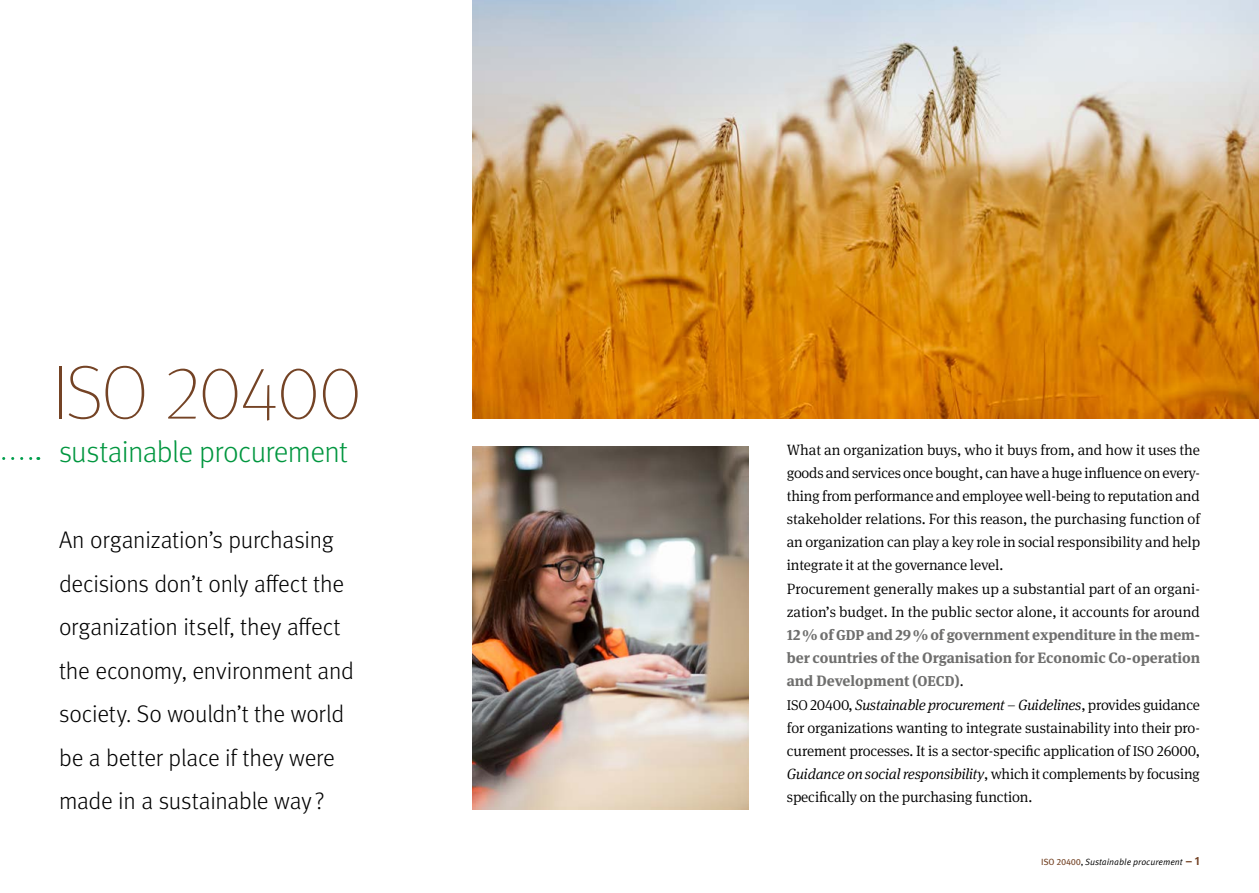
<style>
.page{position:relative;width:1259px;height:893px;background:#fff}
.page>*{position:absolute;margin:0;border:0;box-sizing:border-box;transform-origin:0 0}
.t1{font:100 76.05px "Meta Pro";letter-spacing:-.025em;color:#744325}
.t2{font:300 30px "Meta Pro";letter-spacing:-.02em;color:#00963f}
.chapeau{font:300 24px/43.5px "Meta Pro";letter-spacing:-.01em;color:#000}
.t3{font:300 15px/23.1px "Meta Serif Pro";letter-spacing:-.01em;color:#000;text-align:justify}
.folio{font:9px "Meta Pro Norm Ita";color:#000}
.s1{font-weight:700;color:#6f6f6e}
.s2{font-weight:700;font-size:14.25px;color:#6f6f6e}
.s3{font-size:14.25px}
.s4{font-style:italic}
.s5{font-family:"Meta Pro";color:#744325}
.s6{font-family:"Meta Pro"}
.s7{font-family:"Meta Pro";font-weight:700;font-size:12px;color:#744325}
</style>
<div class="page">
<img style="left:472px;top:0;width:787px;height:419px">
<img style="left:472px;top:446px;width:276px;height:363px">
<svg style="left:2px;top:457px;width:37px;height:3px"></svg>
<p class="t1" style="left:53px;top:340px;width:311px">ISO 20400</p>
<p class="t2" style="left:59px;top:430px;width:290px">sustainable procurement</p>
<p class="chapeau" style="left:59px;top:517px;width:296px">An organization’s purchasing decisions don’t only affect the organization itself, they affect the economy, environment and society. So wouldn’t the world be a better place if they were made in a sustainable way?</p>
<p class="t3" style="left:787px;top:437px;width:415px">What an organization buys, who it buys from, and how it uses the goods and services once bought, can have a huge influence on every&shy;thing from performance and employee well-being to reputation and stakeholder relations. For this reason, the purchasing function of an organization can play a key role in social responsibility and help integrate it at the governance level.</p>
<p class="t3" style="left:787px;top:576px;width:415px">Procurement generally makes up a substantial part of an organi&shy;zation’s budget. In the public sector alone, it accounts for around <span class="s1">12% of</span> <span class="s2">GDP</span> <span class="s1">and 29% of government expenditure in the mem&shy;ber countries of the Organisation for Economic Co-operation and Development (</span><span class="s2">OECD</span><span class="s1">)</span>.</p>
<p class="t3" style="left:787px;top:692px;width:415px"><span class="s3">ISO</span> 20400, <span class="s4">Sustainable procurement – Guidelines</span>, provides guidance for organizations wanting to integrate sustainability into their pro&shy;curement processes. It is a sector-specific application of <span class="s3">ISO</span> 26000, <span class="s4">Guidance on social responsibility</span>, which it complements by focusing specifically on the purchasing function.</p>
<p class="folio" style="left:1041px;top:855px;width:160px"><span class="s5">ISO 20400</span><span class="s6">,</span> Sustainable procurement <span class="s7">– 1</span></p>
</div>
